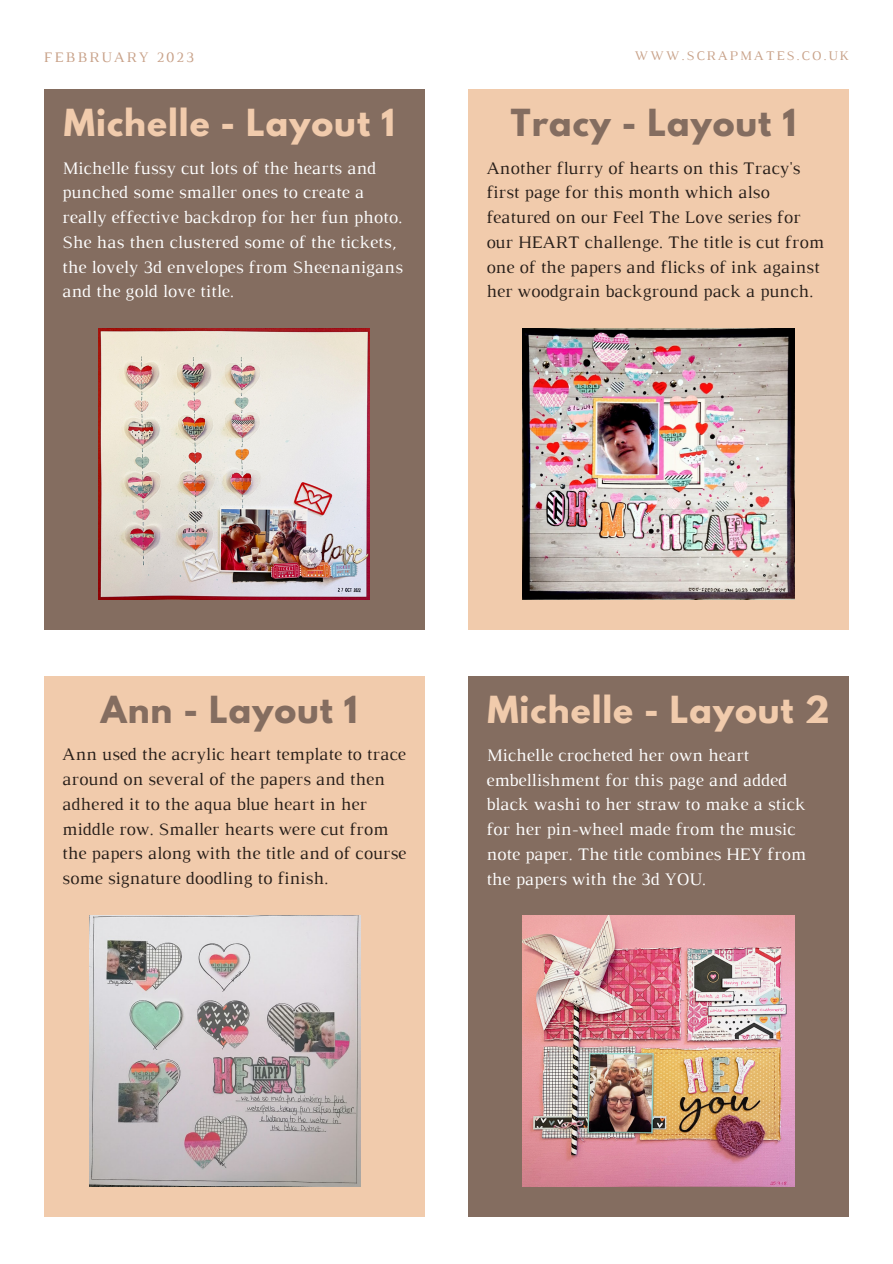
<style>
.page{position:relative;width:893px;height:1264px;background:#fff}
.page>*{position:absolute;margin:0;border:0;box-sizing:border-box;transform-origin:0 0}
.t1{font:700 33px "League Spartan";letter-spacing:.03em;color:#f1cbac}
.t2{font:700 33px "League Spartan";letter-spacing:.03em;color:#846d60}
.t3{font:18px/24.8px "Luthier";color:#271e19}
.t4{font:18px/24.8px "Luthier";color:#fff}
.t5{font:14.85px "Luthier";letter-spacing:.14em;color:#c8a188}
.t6{font:13.5px "Luthier";letter-spacing:.14em;color:#c8a188}
</style>
<div class="page">
<div style="left:44px;top:89px;width:380px;height:541px;background:#846d60"></div>
<img style="left:99px;top:328px;width:271px;height:271px">
<div style="left:468px;top:89px;width:380px;height:541px;background:#f1cbac"></div>
<img style="left:523px;top:328px;width:271px;height:271px">
<div style="left:44px;top:676px;width:380px;height:541px;background:#f1cbac"></div>
<img style="left:89px;top:915px;width:271px;height:271px">
<div style="left:468px;top:676px;width:380px;height:541px;background:#846d60"></div>
<img style="left:523px;top:915px;width:271px;height:271px">
<p class="t5" style="left:44px;top:52px;width:152px">FEBBRUARY 2023</p>
<p class="t6" style="left:634px;top:50px;width:216px">WWW.SCRAPMATES.CO.UK</p>
<h1 class="t1" style="left:64px;top:106px;width:332px">Michelle - Layout 1</h1>
<p class="t4" style="left:62px;top:157px;width:342px">Michelle fussy cut lots of the hearts and punched some smaller ones to create a really effective backdrop for her fun photo.<br>She has then clustered some of the tickets, the lovely 3d envelopes from Sheenanigans and the gold love title.</p>
<h1 class="t2" style="left:511px;top:106px;width:286px">Tracy - Layout 1</h1>
<p class="t3" style="left:486px;top:157px;width:339px">Another flurry of hearts on this Tracy's first page for this month which also featured on our Feel The Love series for our HEART challenge. The title is cut from one of the papers and flicks of ink against her woodgrain background pack a punch.</p>
<h1 class="t2" style="left:101px;top:693px;width:258px">Ann - Layout 1</h1>
<p class="t3" style="left:62px;top:743px;width:345px">Ann used the acrylic heart template to trace around on several of the papers and then adhered it to the aqua blue heart in her middle row. Smaller hearts were cut from the papers along with the title and of course some signature doodling to finish.</p>
<h1 class="t1" style="left:487px;top:693px;width:344px">Michelle - Layout 2</h1>
<p class="t4" style="left:486px;top:744px;width:321px">Michelle crocheted her own heart embellishment for this page and added black washi to her straw to make a stick for her pin-wheel made from the music note paper. The title combines HEY from the papers with the 3d YOU.</p>
</div>
